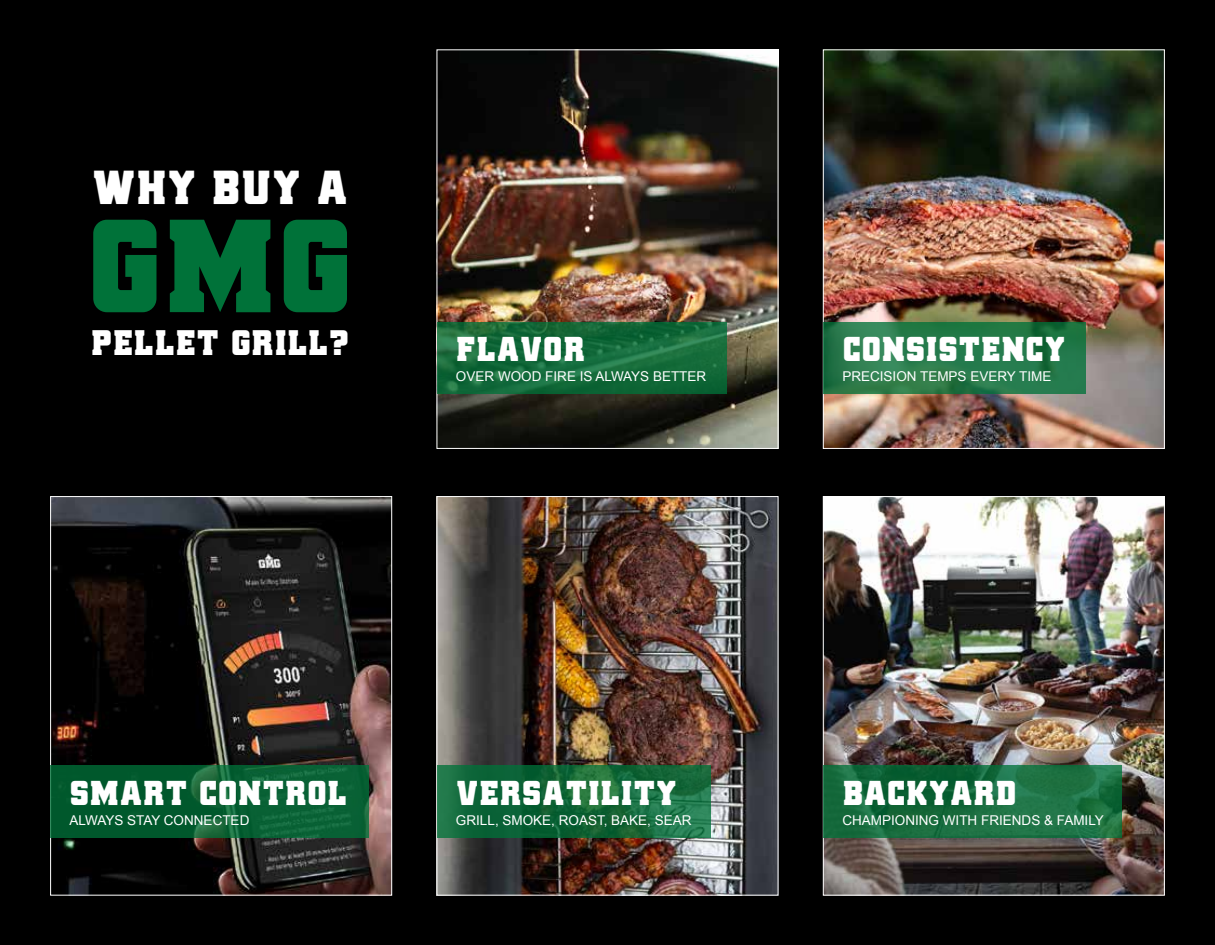
<style>
.page{position:relative;width:1215px;height:945px;background:#000}
.page>*{position:absolute;margin:0;border:0;box-sizing:border-box;transform-origin:0 0}
.t1{font:132px "GMGPRIME Regular";color:#007239}
.t2{font:47.7px "GMGPRIME Regular";color:#fff}
.t3{font:35.4px "GMGPRIME Regular";color:#fff}
.t4{font:34.5px "GMGPRIME Regular";color:#fff}
.t5{font:13.5px "Arial";color:#fff}
</style>
<div class="page">
<img style="left:439px;top:52px;width:337px;height:395px">
<div style="left:437px;top:50px;width:341px;height:399px;border:1px solid #fff"></div>
<img style="left:825px;top:52px;width:338px;height:395px">
<div style="left:823px;top:50px;width:342px;height:399px;border:1px solid #fff"></div>
<img style="left:52px;top:498px;width:338px;height:395px">
<div style="left:50px;top:496px;width:342px;height:399px;border:1px solid #fff"></div>
<img style="left:439px;top:498px;width:337px;height:395px">
<div style="left:437px;top:496px;width:341px;height:399px;border:1px solid #fff"></div>
<img style="left:825px;top:498px;width:338px;height:395px">
<div style="left:823px;top:496px;width:342px;height:399px;border:1px solid #fff"></div>
<svg style="left:437px;top:322px;width:290px;height:72px;background:#156b3b"></svg>
<svg style="left:437px;top:765px;width:273px;height:73px;background:#156a3c"></svg>
<svg style="left:50px;top:765px;width:319px;height:73px;background:#075f32"></svg>
<svg style="left:823px;top:765px;width:299px;height:73px;background:#176c3f"></svg>
<svg style="left:823px;top:322px;width:263px;height:72px;background:#26794a"></svg>
<h2 class="t2" style="left:92px;top:160px;width:258px">WHY BUY A</h2>
<h1 class="t1" style="left:87px;top:189px;width:269px">GMG</h1>
<h3 class="t3" style="left:91px;top:322px;width:260px">PELLET GRILL?</h3>
<h3 class="t4" style="left:456px;top:329px;width:131px">FLAVOR</h3>
<p class="t5" style="left:456px;top:367px;width:252px">OVER WOOD FIRE IS ALWAYS BETTER</p>
<h3 class="t4" style="left:842px;top:329px;width:225px">CONSISTENCY</h3>
<p class="t5" style="left:842px;top:367px;width:211px">PRECISION TEMPS EVERY TIME</p>
<h3 class="t4" style="left:70px;top:773px;width:279px">SMART CONTROL</h3>
<p class="t5" style="left:70px;top:811px;width:181px">ALWAYS STAY CONNECTED</p>
<h3 class="t4" style="left:456px;top:773px;width:223px">VERSATILITY</h3>
<p class="t5" style="left:456px;top:811px;width:237px">GRILL, SMOKE, ROAST, BAKE, SEAR</p>
<h3 class="t4" style="left:842px;top:773px;width:176px">BACKYARD</h3>
<p class="t5" style="left:842px;top:811px;width:263px">CHAMPIONING WITH FRIENDS &amp; FAMILY</p>
</div>
